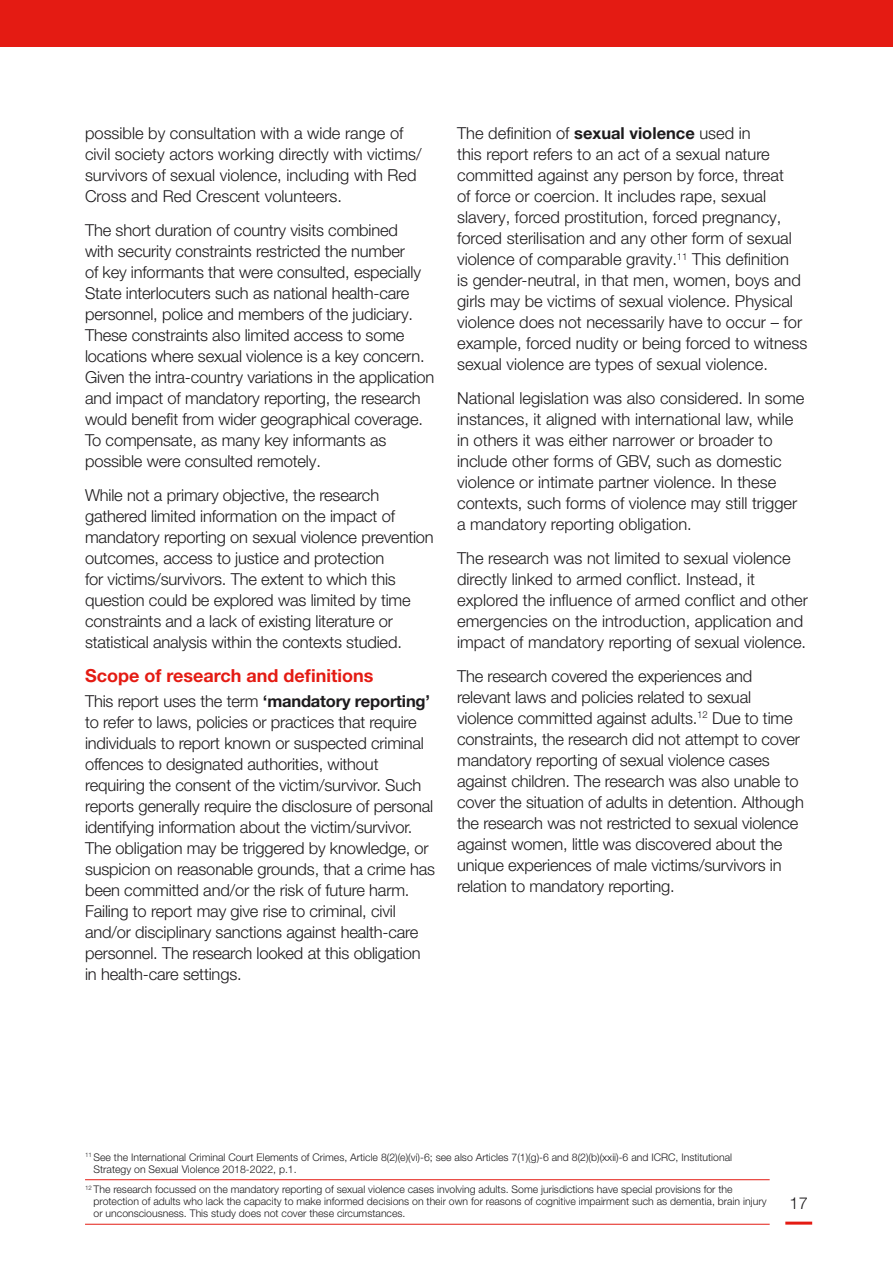
<style>
.page{position:relative;width:893px;height:1263px;background:#fff}
.page>*{position:absolute;margin:0;border:0;box-sizing:border-box;transform-origin:0 0}
.t1{font:700 18px "Helvetica Neue LT Pro";color:#e41b13}
.t2{font:300 16.5px/21px "Helvetica Neue LT Pro";letter-spacing:-.01em;color:#1d1b1d}
.t3{font:300 10.5px/12px "Helvetica Neue LT Pro";color:#1d1b1d}
.s1{font-weight:700}
</style>
<div class="page">
<hr style="left:85px;top:1179px;width:685px;height:1px;background:#e41b13">
<hr style="left:85px;top:1224px;width:685px;height:1px;background:#e41b13">
<div style="left:0;top:0;width:893px;height:47px;background:#e41b13"></div>
<hr style="left:785px;top:1221px;width:27px;height:3px;background:#e41b13">
<p class="t2" style="left:85px;top:123px;width:338px">possible by consultation with a wide range of civil society actors working directly with victims/ survivors of sexual violence, including with Red Cross and Red Crescent volunteers.</p>
<p class="t2" style="left:85px;top:219px;width:351px">The short duration of country visits combined<br>with security constraints restricted the number<br>of key informants that were consulted, especially State interlocuters such as national health-care personnel, police and members of the judiciary.<br>These constraints also limited access to some locations where sexual violence is a key concern.<br>Given the intra-country variations in the application and impact of mandatory reporting, the research would benefit from wider geographical coverage.<br>To compensate, as many key informants as possible were consulted remotely.</p>
<p class="t2" style="left:85px;top:484px;width:350px">While not a primary objective, the research gathered limited information on the impact of mandatory reporting on sexual violence prevention outcomes, access to justice and protection<br>for victims/survivors. The extent to which this question could be explored was limited by time constraints and a lack of existing literature or statistical analysis within the contexts studied.</p>
<p class="t1" style="left:85px;top:664px;width:290px">Scope of research and definitions</p>
<p class="t2" style="left:85px;top:690px;width:351px">This report uses the term <span class="s1">‘mandatory reporting’ </span>to refer to laws, policies or practices that require individuals to report known or suspected criminal offences to designated authorities, without requiring the consent of the victim/survivor. Such reports generally require the disclosure of personal identifying information about the victim/survivor.<br>The obligation may be triggered by knowledge, or suspicion on reasonable grounds, that a crime has been committed and/or the risk of future harm.<br>Failing to report may give rise to criminal, civil and/or disciplinary sanctions against health-care personnel. The research looked at this obligation in health-care settings.</p>
<p class="t2" style="left:457px;top:123px;width:352px">The definition of <span class="s1">sexual violence</span> used in<br>this report refers to an act of a sexual nature committed against any person by force, threat<br>of force or coercion. It includes rape, sexual slavery, forced prostitution, forced pregnancy, forced sterilisation and any other form of sexual violence of comparable gravity.<sup>11</sup> This definition<br>is gender-neutral, in that men, women, boys and girls may be victims of sexual violence. Physical violence does not necessarily have to occur – for example, forced nudity or being forced to witness sexual violence are types of sexual violence.</p>
<p class="t2" style="left:457px;top:387px;width:349px">National legislation was also considered. In some instances, it aligned with international law, while in others it was either narrower or broader to include other forms of GBV, such as domestic violence or intimate partner violence. In these contexts, such forms of violence may still trigger a mandatory reporting obligation.</p>
<p class="t2" style="left:457px;top:547px;width:352px">The research was not limited to sexual violence directly linked to armed conflict. Instead, it explored the influence of armed conflict and other emergencies on the introduction, application and impact of mandatory reporting of sexual violence.</p>
<p class="t2" style="left:457px;top:665px;width:348px">The research covered the experiences and relevant laws and policies related to sexual violence committed against adults.<sup>12</sup> Due to time constraints, the research did not attempt to cover mandatory reporting of sexual violence cases against children. The research was also unable to cover the situation of adults in detention. Although the research was not restricted to sexual violence against women, little was discovered about the unique experiences of male victims/survivors in relation to mandatory reporting.</p>
<p class="t3" style="left:94px;top:1151px;width:640px;text-indent:-9px"><sup>11</sup> See the International Criminal Court Elements of Crimes, Article 8(2)(e)(vi)-6; see also Articles 7(1)(g)-6 and 8(2)(b)(xxii)-6 and ICRC, Institutional<br>Strategy on Sexual Violence 2018-2022, p.1.</p>
<p class="t3" style="left:94px;top:1183px;width:674px;text-indent:-9px"><sup>12</sup> The research focussed on the mandatory reporting of sexual violence cases involving adults. Some jurisdictions have special provisions for the protection of adults who lack the capacity to make informed decisions on their own for reasons of cognitive impairment such as dementia, brain injury or unconsciousness. This study does not cover these circumstances.</p>
<p class="t2" style="left:790px;top:1192px;width:20px">17</p>
</div>
